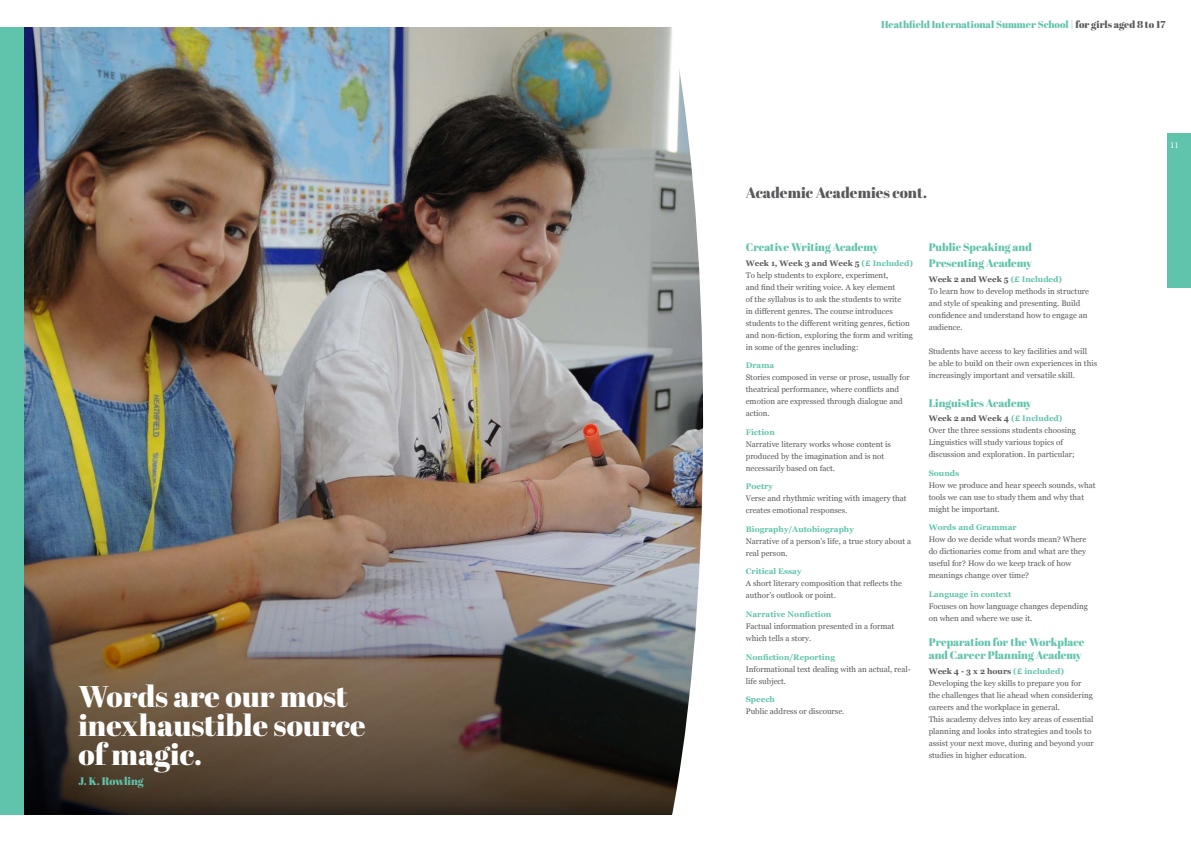
<style>
.page{position:relative;width:1191px;height:842px;background:#fff}
.page>*{position:absolute;margin:0;border:0;box-sizing:border-box;transform-origin:0 0}
.t1{font:30px/29px "Abril Fatface";color:#fff}
.t2{font:15px "Abril Fatface";color:#58595b}
.t3{font:11px/15.8px "Abril Fatface";color:#60c3ac}
.t4{font:10px "Abril Fatface";color:#60c3ac}
.t5{font:9px "Minion Pro";color:#fff}
.t6{font:8px/12px "Georgia";color:#58595b}
.t7{font:700 8px "Georgia";color:#60c3ac}
.s1{color:#58595b}
.s2{font-weight:700}
.s3{font-weight:700;color:#60c3ac}
</style>
<div class="page">
<img style="left:23px;top:27px;width:643px;height:447px">
<img style="left:23px;top:474px;width:643px;height:341px">
<img style="left:666px;top:27px;width:38px;height:788px">
<div style="left:0;top:27px;width:23px;height:788px;background:#60c3ac"></div>
<div style="left:1167px;top:133px;width:24px;height:155px;background:#60c3ac"></div>
<h1 class="t1" style="left:78px;top:681px;width:289px">Words are our most inexhaustible source of magic.</h1>
<h3 class="t3" style="left:78px;top:773px;width:67px">J. K. Rowling</h3>
<p class="t4" style="left:881px;top:17px;width:286px">Heathfield International Summer School | <span class="s1">for girls aged 8 to 17</span></p>
<h2 class="t2" style="left:746px;top:182px;width:183px">Academic Academies cont.</h2>
<h3 class="t3" style="left:746px;top:239px;width:134px">Creative Writing Academy</h3>
<p class="t6" style="left:746px;top:257px;width:169px"><span class="s2">Week 1, Week 3 and Week 5</span> <span class="s3">(£ Included)<br></span>To help students to explore, experiment,<br>and find their writing voice. A key element<br>of the syllabus is to ask the students to write<br>in different genres. The course introduces students to the different writing genres, fiction and non-fiction, exploring the form and writing in some of the genres including:</p>
<p class="t7" style="left:746px;top:360px;width:30px">Drama</p>
<p class="t6" style="left:746px;top:371px;width:165px">Stories composed in verse or prose, usually for theatrical performance, where conflicts and emotion are expressed through dialogue and action.</p>
<p class="t7" style="left:746px;top:426px;width:31px">Fiction</p>
<p class="t6" style="left:746px;top:438px;width:147px">Narrative literary works whose content is produced by the imagination and is not necessarily based on fact.</p>
<p class="t7" style="left:746px;top:481px;width:29px">Poetry</p>
<p class="t6" style="left:746px;top:492px;width:162px">Verse and rhythmic writing with imagery that creates emotional responses.</p>
<p class="t7" style="left:746px;top:523px;width:110px">Biography/Autobiography</p>
<p class="t6" style="left:746px;top:535px;width:167px">Narrative of a person’s life, a true story about a real person.</p>
<p class="t7" style="left:746px;top:566px;width:57px">Critical Essay</p>
<p class="t6" style="left:746px;top:577px;width:158px">A short literary composition that reflects the author’s outlook or point.</p>
<p class="t7" style="left:746px;top:608px;width:87px">Narrative Nonfiction</p>
<p class="t6" style="left:746px;top:620px;width:150px">Factual information presented in a format which tells a story.</p>
<p class="t7" style="left:746px;top:651px;width:91px">Nonfiction/Reporting</p>
<p class="t6" style="left:746px;top:662px;width:166px">Informational text dealing with an actual, real&shy;life subject.</p>
<p class="t7" style="left:746px;top:693px;width:31px">Speech</p>
<p class="t6" style="left:746px;top:705px;width:100px">Public address or discourse.</p>
<h3 class="t3" style="left:928px;top:239px;width:105px">Public Speaking and<br>Presenting Academy</h3>
<p class="t6" style="left:928px;top:273px;width:162px"><span class="s2">Week 2 and Week 5</span> <span class="s3">(£ Included)<br></span>To learn how to develop methods in structure and style of speaking and presenting. Build confidence and understand how to engage an audience.</p>
<p class="t6" style="left:928px;top:345px;width:170px">Students have access to key facilities and will be able to build on their own experiences in this increasingly important and versatile skill.</p>
<h3 class="t3" style="left:928px;top:394px;width:105px">Linguistics Academy</h3>
<p class="t6" style="left:928px;top:412px;width:149px"><span class="s2">Week 2 and Week 4</span> <span class="s3">(£ Included)<br></span>Over the three sessions students choosing Linguistics will study various topics of discussion and exploration. In particular;</p>
<p class="t7" style="left:928px;top:467px;width:32px">Sounds</p>
<p class="t6" style="left:928px;top:479px;width:168px">How we produce and hear speech sounds, what tools we can use to study them and why that might be important.</p>
<p class="t7" style="left:928px;top:522px;width:89px">Words and Grammar</p>
<p class="t6" style="left:928px;top:533px;width:159px">How do we decide what words mean? Where do dictionaries come from and what are they useful for? How do we keep track of how meanings change over time?</p>
<p class="t7" style="left:928px;top:588px;width:84px">Language in context</p>
<p class="t6" style="left:928px;top:600px;width:161px">Focuses on how language changes depending on when and where we use it.</p>
<h3 class="t3" style="left:928px;top:635px;width:157px;line-height:13px">Preparation for the Workplace and Career Planning Academy</h3>
<p class="t6" style="left:928px;top:665px;width:166px"><span class="s2">Week 4 - 3 x 2 hours</span> <span class="s3">(£ included)<br></span>Developing the key skills to prepare you for the challenges that lie ahead when considering careers and the workplace in general.<br>This academy delves into key areas of essential planning and looks into strategies and tools to assist your next move, during and beyond your studies in higher education.</p>
<p class="t5" style="left:1170px;top:139px;width:10px">11</p>
</div>
